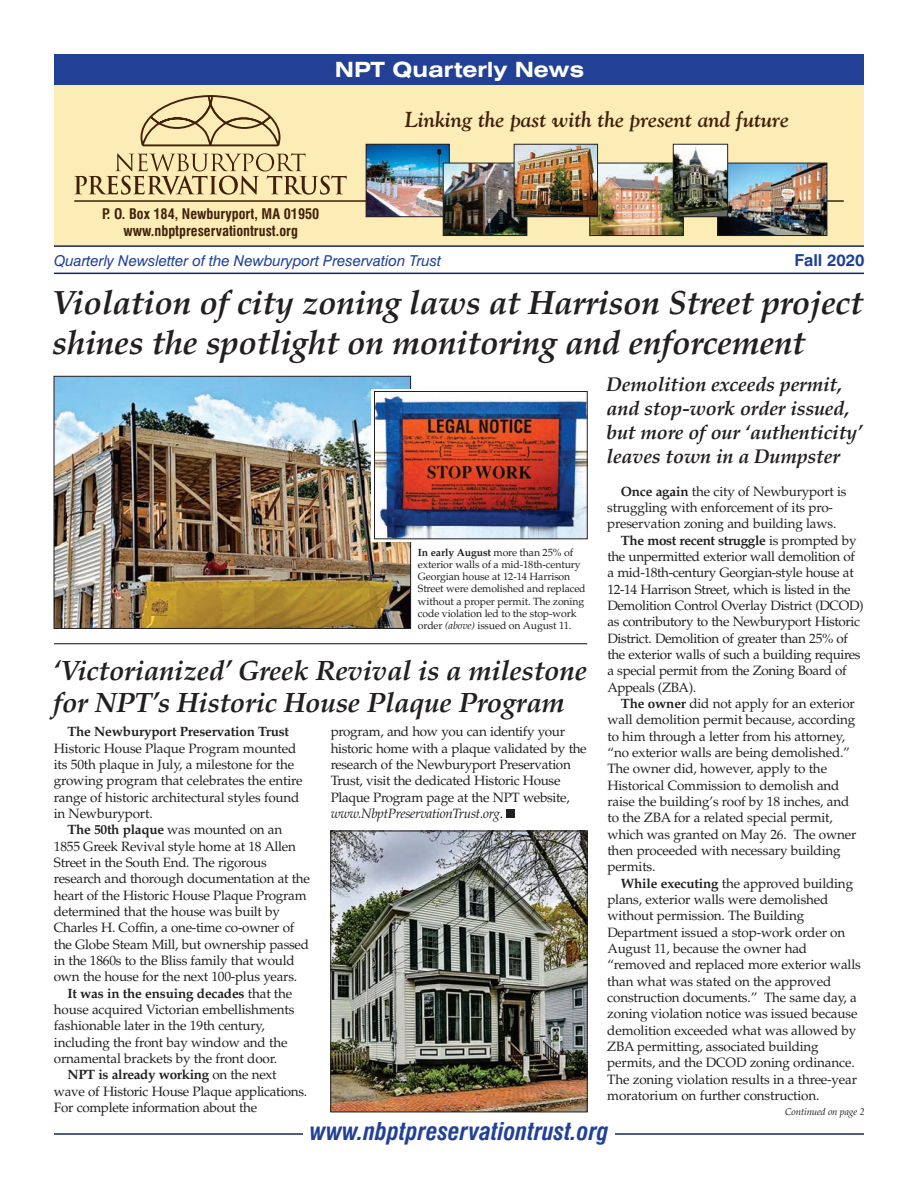
<style>
.page{position:relative;width:918px;height:1188px;background:#fff}
.page>*{position:absolute;margin:0;border:0;box-sizing:border-box;transform-origin:0 0}
.t1{font:italic 700 33.75px/40.3px "Palatino";letter-spacing:-.01em;color:#231f20}
.t2{font:italic 700 28.05px/32px "Palatino";letter-spacing:-.015em;color:#231f20}
.t3{font:italic 700 condensed 24px "Swiss 721 BT";color:#224196}
.t4{font:italic 700 21.75px "Goudy Old Style BT";color:#42200a}
.t5{font:700 expanded 21px "Swiss 721 BT";color:#fff}
.t6{font:italic 700 19.95px/23.9px "Palatino";letter-spacing:-.015em;color:#231f20}
.t7{font:700 16.5px "Swiss 721 BT";color:#224196}
.t8{font:italic 15px "Swiss 721 BT";color:#224196}
.t9{font:700 condensed 14.25px/17.1px "Swiss 721 BT";color:#42200a;text-align:center}
.t10{font:13.5px/16.4px "Palatino";letter-spacing:-.015em;color:#231f20}
.t11{font:700 13.5px "Palatino";letter-spacing:-.015em;color:#231f20}
.t12{font:10.5px/12px "Palatino";letter-spacing:-.015em;color:#231f20}
.t13{font:italic 9.75px "Palatino";letter-spacing:-.015em;color:#231f20}
.s1{font-weight:700}
.s2{font-style:italic}
</style>
<div class="page">
<hr style="left:54px;top:1133px;width:810px;height:2px;background:#152667">
<div style="left:303px;top:1127px;width:312px;height:14px;background:#fff"></div>
<hr style="left:54px;top:273px;width:810px;height:1px;background:#152667">
<div style="left:54px;top:84px;width:810px;height:162px;background:#fcedb7"></div>
<svg style="left:74px;top:95px;width:273px;height:100px"></svg>
<hr style="left:74px;top:200px;width:770px;height:2px;background:#42200a">
<div style="left:54px;top:54px;width:810px;height:30px;background:#224196"></div>
<hr style="left:54px;top:245px;width:810px;height:2px;background:#152667">
<img style="left:719px;top:165px;width:106px;height:69px">
<div style="left:717px;top:163px;width:110px;height:73px;border:1px solid #231f20"></div>
<img style="left:591px;top:165px;width:91px;height:69px">
<div style="left:589px;top:163px;width:95px;height:73px;border:1px solid #231f20"></div>
<img style="left:675px;top:146px;width:51px;height:69px">
<div style="left:673px;top:144px;width:55px;height:73px;border:1px solid #231f20"></div>
<img style="left:368px;top:146px;width:80px;height:69px">
<div style="left:366px;top:144px;width:84px;height:73px;border:1px solid #231f20"></div>
<img style="left:445px;top:165px;width:80px;height:69px">
<div style="left:443px;top:163px;width:84px;height:73px;border:1px solid #231f20"></div>
<img style="left:516px;top:146px;width:80px;height:69px">
<div style="left:514px;top:144px;width:84px;height:73px;border:1px solid #231f20"></div>
<hr style="left:54px;top:643px;width:533px;height:1px;background:#231f20">
<img style="left:56px;top:378px;width:353px;height:249px">
<div style="left:54px;top:376px;width:357px;height:253px;border:1px solid #231f20"></div>
<div style="left:371px;top:389px;width:53px;height:152px;background:#fff"></div>
<img style="left:376px;top:395px;width:210px;height:142px">
<div style="left:374px;top:391px;width:214px;height:148px;border:1px solid #231f20"></div>
<img style="left:332px;top:833px;width:254px;height:277px">
<div style="left:330px;top:831px;width:258px;height:281px;border:1px solid #231f20"></div>
<div style="left:506px;top:810px;width:9px;height:8px;background:#231f20"></div>
<h3 class="t5" style="left:335px;top:61px;width:251px">NPT Quarterly News</h3>
<p class="t9" style="left:102px;top:206px;width:219px">P. O. Box 184, Newburyport, MA 01950 www.nbptpreservationtrust.org</p>
<h3 class="t4" style="left:405px;top:110px;width:386px">Linking the past with the present and future</h3>
<p class="t8" style="left:54px;top:254px;width:389px">Quarterly Newsletter of the Newburyport Preservation Trust</p>
<p class="t7" style="left:795px;top:253px;width:71px">Fall 2020</p>
<h1 class="t1" style="left:52px;top:286px;width:813px">Violation of city zoning laws at Harrison Street project shines the spotlight on monitoring and enforcement</h1>
<h3 class="t6" style="left:607px;top:374px;width:257px">Demolition exceeds permit, and stop-work order issued, but more of our ‘authenticity’ leaves town in a Dumpster</h3>
<p class="t12" style="left:418px;top:548px;width:169px"><span class="s1">In early August</span> more than 25% of exterior walls of a mid-18th-century Georgian house at 12-14 Harrison Street were demolished and replaced without a proper permit. The zoning code violation led to the stop-work order <span class="s2">(above)</span> issued on August 11.</p>
<h2 class="t2" style="left:53px;top:657px;width:536px">‘Victorianized’ Greek Revival is a milestone for NPT’s Historic House Plaque Program</h2>
<p class="t11" style="left:67px;top:727px;width:223px">The Newburyport Preservation Trust</p>
<p class="t10" style="left:54px;top:741px;width:250px">Historic House Plaque Program mounted its 50th plaque in July, a milestone for the growing program that celebrates the entire range of historic architectural styles found in Newburyport.</p>
<p class="t10" style="left:54px;top:823px;width:258px;text-indent:14px"><span class="s1">The 50th plaque</span> was mounted on an 1855 Greek Revival style home at 18 Allen Street in the South End. The rigorous research and thorough documentation at the heart of the Historic House Plaque Program determined that the house was built by Charles H. Coffin, a one-time co-owner of the Globe Steam Mill, but ownership passed in the 1860s to the Bliss family that would own the house for the next 100-plus years.</p>
<p class="t10" style="left:54px;top:986px;width:242px;text-indent:14px"><span class="s1">It was in the ensuing decades</span> that the house acquired Victorian embellishments fashionable later in the 19th century, including the front bay window and the ornamental brackets by the front door.</p>
<p class="t10" style="left:54px;top:1068px;width:255px;text-indent:14px"><span class="s1">NPT is already working</span> on the next wave of Historic House Plaque applications.<br>For complete information about the</p>
<p class="t10" style="left:331px;top:725px;width:258px">program, and how you can identify your historic home with a plaque validated by the research of the Newburyport Preservation Trust, visit the dedicated Historic House Plaque Program page at the NPT website, <span class="s2">www.NbptPreservationTrust.org</span>.</p>
<p class="t10" style="left:607px;top:485px;width:241px;text-indent:14px"><span class="s1">Once again</span> the city of Newburyport is struggling with enforcement of its pro&shy;preservation zoning and building laws.</p>
<p class="t10" style="left:607px;top:534px;width:258px;text-indent:14px"><span class="s1">The most recent struggle</span> is prompted by the unpermitted exterior wall demolition of a mid-18th-century Georgian-style house at 12-14 Harrison Street, which is listed in the Demolition Control Overlay District (DCOD) as contributory to the Newburyport Historic District. Demolition of greater than 25% of the exterior walls of such a building requires a special permit from the Zoning Board of Appeals (ZBA).</p>
<p class="t10" style="left:607px;top:697px;width:251px;text-indent:14px"><span class="s1">The owner</span> did not apply for an exterior wall demolition permit because, according to him through a letter from his attorney, “no exterior walls are being demolished.” The owner did, however, apply to the Historical Commission to demolish and raise the building’s roof by 18 inches, and to the ZBA for a related special permit, which was granted on May 26. The owner then proceeded with necessary building permits.</p>
<p class="t10" style="left:607px;top:877px;width:255px;text-indent:14px"><span class="s1">While executing</span> the approved building plans, exterior walls were demolished without permission. The Building Department issued a stop-work order on August 11, because the owner had “removed and replaced more exterior walls than what was stated on the approved construction documents.” The same day, a zoning violation notice was issued because demolition exceeded what was allowed by ZBA permitting, associated building permits, and the DCOD zoning ordinance.<br>The zoning violation results in a three-year moratorium on further construction.</p>
<p class="t13" style="left:785px;top:1108px;width:81px">Continued on page 2</p>
<h3 class="t3" style="left:310px;top:1122px;width:301px">www.nbptpreservationtrust.org</h3>
</div>
